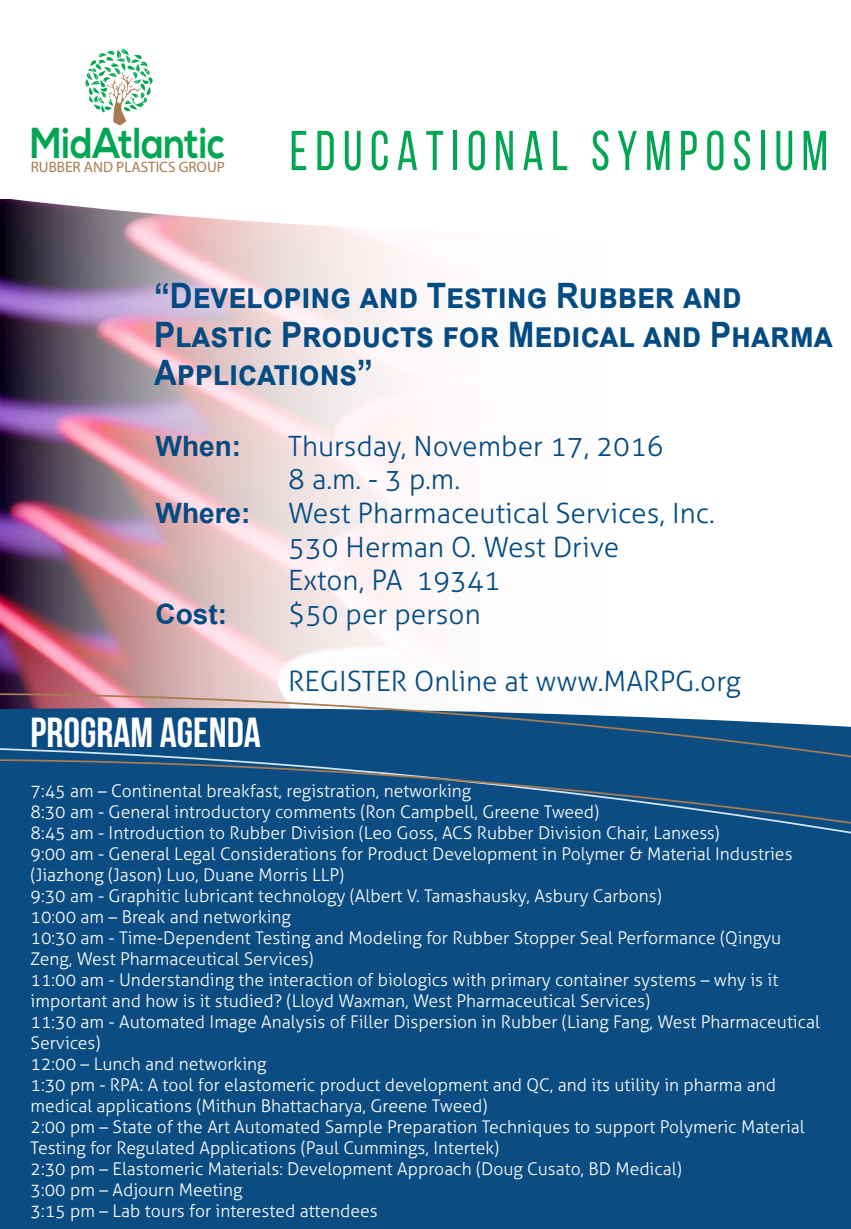
<style>
.page{position:relative;width:851px;height:1229px;background:#fff}
.page>*{position:absolute;margin:0;border:0;box-sizing:border-box;transform-origin:0 0}
.t1{font:56px "Bebas Neue";letter-spacing:.15em;color:#00a651;scale:.9 1}
.t2{font:700 43.4px "Nexa";color:#00a651;scale:.84 1}
.t3{font:700 42px "Bebas Neue";color:#fff}
.t4{font:700 35px/38.5px "Arial";color:#034b83;scale:.9 1}
.t5{font:300 28px/33.6px "Aller";color:#034b83}
.t6{font:700 28px "Arial";color:#034b83}
.t7{font:300 17.5px/21px "Aller";color:#fff}
.t8{font:15.05px "Myriad";color:#a97b50}
</style>
<div class="page">
<img style="left:0;top:235px;width:408px;height:458px">
<svg style="left:0;top:199px;width:362px;height:36px"></svg>
<div style="left:0;top:901px;width:850px;height:328px;background:#0b4c82"></div>
<svg style="left:0;top:693px;width:850px;height:208px;background:#245b8b"></svg>
<svg style="left:85px;top:49px;width:68px;height:77px"></svg>
<h2 class="t2" style="left:30px;top:118px;width:233px">MidAtlantic</h2>
<p class="t8" style="left:31px;top:158px;width:195px">RUBBER AND PLASTICS GROUP</p>
<h1 class="t1" style="left:290px;top:120px;width:599px">EDUCATIONAL SYMPOSIUM</h1>
<h3 class="t4" style="left:154px;top:277px;width:755px">“Developing and Testing Rubber and<br>Plastic Products for Medical and Pharma<br>Applications”</h3>
<h3 class="t6" style="left:155px;top:426px;width:87px">When:</h3>
<h3 class="t6" style="left:155px;top:493px;width:96px">Where:</h3>
<h3 class="t6" style="left:155px;top:594px;width:73px">Cost:</h3>
<h3 class="t5" style="left:288px;top:429px;width:428px">Thursday, November 17, 2016<br>8 a.m. - 3 p.m.<br>West Pharmaceutical Services, Inc.<br>530 Herman O. West Drive<br>Exton, PA 19341<br>$50 per person</h3>
<h3 class="t5" style="left:288px;top:664px;width:454px">REGISTER Online at www.MARPG.org</h3>
<h3 class="t3" style="left:31px;top:709px;width:232px">PROGRAM AGENDA</h3>
<p class="t7" style="left:31px;top:780px;width:790px">7:45 am – Continental breakfast, registration, networking<br>8:30 am - General introductory comments (Ron Campbell, Greene Tweed)<br>8:45 am - Introduction to Rubber Division (Leo Goss, ACS Rubber Division Chair, Lanxess)<br>9:00 am - General Legal Considerations for Product Development in Polymer &amp; Material Industries (Jiazhong (Jason) Luo, Duane Morris LLP)<br>9:30 am - Graphitic lubricant technology (Albert V. Tamashausky, Asbury Carbons)<br>10:00 am – Break and networking<br>10:30 am - Time-Dependent Testing and Modeling for Rubber Stopper Seal Performance (Qingyu Zeng, West Pharmaceutical Services)<br>11:00 am - Understanding the interaction of biologics with primary container systems – why is it important and how is it studied? (Lloyd Waxman, West Pharmaceutical Services)<br>11:30 am - Automated Image Analysis of Filler Dispersion in Rubber (Liang Fang, West Pharmaceutical Services)<br>12:00 – Lunch and networking<br>1:30 pm - RPA: A tool for elastomeric product development and QC, and its utility in pharma and medical applications (Mithun Bhattacharya, Greene Tweed)<br>2:00 pm – State of the Art Automated Sample Preparation Techniques to support Polymeric Material Testing for Regulated Applications (Paul Cummings, Intertek)<br>2:30 pm – Elastomeric Materials: Development Approach (Doug Cusato, BD Medical)<br>3:00 pm – Adjourn Meeting<br>3:15 pm – Lab tours for interested attendees</p>
</div>
